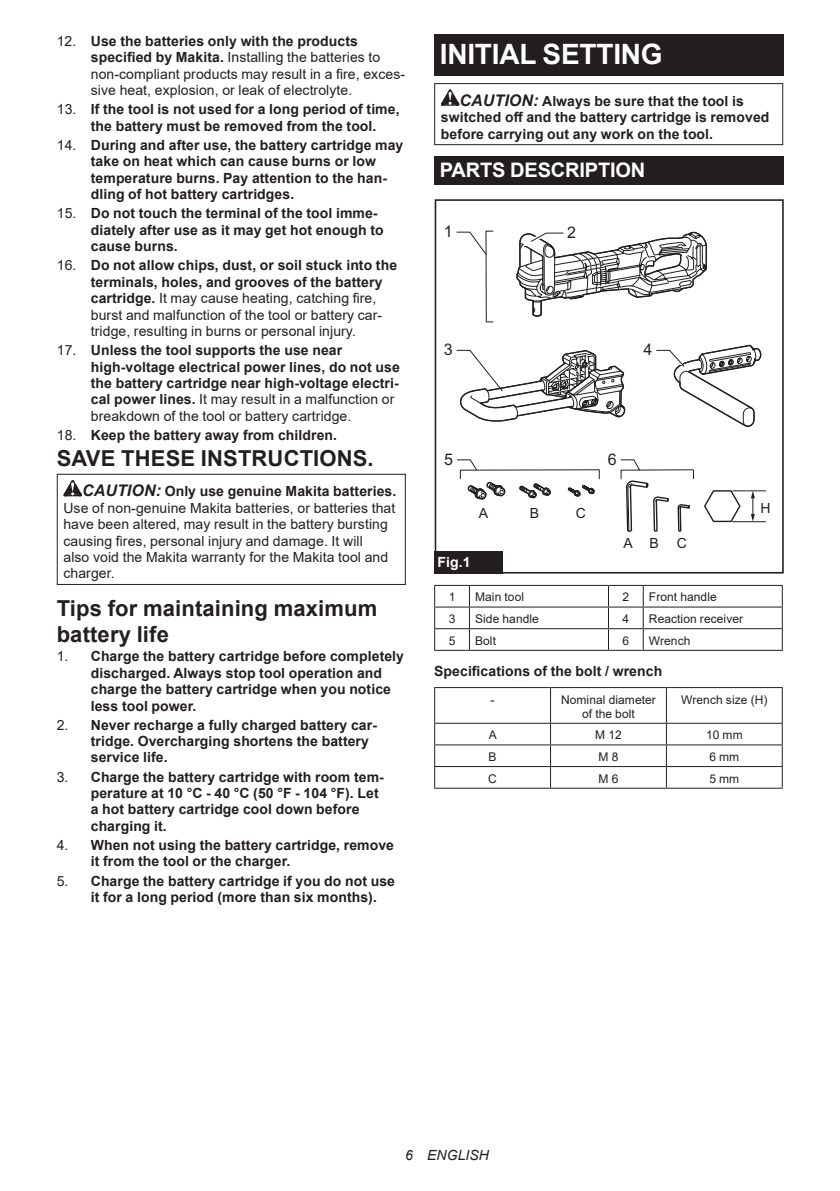
<style>
.page{position:relative;width:840px;height:1191px;background:#fff}
.page>*{position:absolute;margin:0;border:0;box-sizing:border-box;transform-origin:0 0}
.t1{font:700 28px "Arial";letter-spacing:-.01em;color:#fff}
.t2{font:700 22px/25.8px "Arial";letter-spacing:.005em;color:#231f20}
.t3{font:700 20px "Arial";letter-spacing:-.01em;color:#fff}
.t4{font:16px "Arial";color:#231f20}
.t5{font:700 14px/16.4px "Arial";letter-spacing:.005em;color:#231f20}
.t6{font:14px/16.4px "Arial";letter-spacing:.005em;color:#231f20}
.t7{font:italic 14px "Arial";letter-spacing:.005em;color:#231f20}
.t8{font:700 14px "Arial";color:#fff}
.t9{font:12px/14px "Arial";letter-spacing:.005em;color:#231f20;text-align:center}
.s1{font-weight:700}
.s2{font-weight:400}
.s3{font-weight:700;font-style:italic;font-size:16px}
.s4{font-style:italic;font-size:16px}
</style>
<div class="page">
<svg style="left:63px;top:480px;width:19px;height:16px"></svg>
<div style="left:57px;top:474px;width:348px;height:111px;border:1px solid #231f20"></div>
<div style="left:434px;top:34px;width:348px;height:41px;background:#231f20"></div>
<svg style="left:440px;top:89px;width:19px;height:17px"></svg>
<div style="left:434px;top:83px;width:348px;height:62px;border:1px solid #231f20"></div>
<div style="left:434px;top:156px;width:348px;height:29px;background:#231f20"></div>
<hr style="left:732px;top:490px;width:33px;height:1px;background:#231f20">
<hr style="left:732px;top:521px;width:33px;height:1px;background:#231f20">
<svg style="left:452px;top:199px;width:309px;height:374px"></svg>
<div style="left:434px;top:551px;width:68px;height:22px;background:#231f20"></div>
<hr style="left:434px;top:585px;width:35px;height:1px;background:#231f20">
<hr style="left:469px;top:585px;width:139px;height:1px;background:#231f20">
<hr style="left:608px;top:585px;width:35px;height:1px;background:#231f20">
<hr style="left:643px;top:585px;width:139px;height:1px;background:#231f20">
<hr style="left:434px;top:606px;width:35px;height:1px;background:#231f20">
<hr style="left:469px;top:606px;width:139px;height:1px;background:#231f20">
<hr style="left:608px;top:606px;width:35px;height:1px;background:#231f20">
<hr style="left:643px;top:606px;width:139px;height:1px;background:#231f20">
<hr style="left:434px;top:628px;width:35px;height:1px;background:#231f20">
<svg style="left:434px;top:586px;width:1px;height:64px"></svg>
<hr style="left:469px;top:628px;width:139px;height:1px;background:#231f20">
<svg style="left:468px;top:586px;width:1px;height:64px"></svg>
<hr style="left:608px;top:628px;width:35px;height:1px;background:#231f20">
<hr style="left:643px;top:628px;width:139px;height:1px;background:#231f20">
<svg style="left:642px;top:586px;width:1px;height:64px"></svg>
<svg style="left:781px;top:586px;width:1px;height:64px"></svg>
<hr style="left:434px;top:650px;width:35px;height:1px;background:#231f20">
<hr style="left:469px;top:650px;width:139px;height:1px;background:#231f20">
<hr style="left:608px;top:650px;width:35px;height:1px;background:#231f20">
<hr style="left:643px;top:650px;width:139px;height:1px;background:#231f20">
<hr style="left:434px;top:687px;width:116px;height:1px;background:#231f20">
<hr style="left:434px;top:688px;width:1px;height:35px;background:#231f20">
<hr style="left:550px;top:687px;width:116px;height:1px;background:#231f20">
<hr style="left:549px;top:688px;width:1px;height:35px;background:#231f20">
<hr style="left:666px;top:687px;width:116px;height:1px;background:#231f20">
<hr style="left:665px;top:688px;width:1px;height:35px;background:#231f20">
<hr style="left:781px;top:688px;width:1px;height:35px;background:#231f20">
<hr style="left:434px;top:723px;width:116px;height:1px;background:#231f20">
<hr style="left:550px;top:723px;width:116px;height:1px;background:#231f20">
<hr style="left:666px;top:723px;width:116px;height:1px;background:#231f20">
<hr style="left:434px;top:744px;width:116px;height:1px;background:#231f20">
<hr style="left:550px;top:744px;width:116px;height:1px;background:#231f20">
<hr style="left:666px;top:744px;width:116px;height:1px;background:#231f20">
<hr style="left:434px;top:766px;width:116px;height:1px;background:#231f20">
<svg style="left:434px;top:724px;width:1px;height:63px"></svg>
<hr style="left:550px;top:766px;width:116px;height:1px;background:#231f20">
<hr style="left:666px;top:766px;width:116px;height:1px;background:#231f20">
<svg style="left:665px;top:724px;width:1px;height:63px"></svg>
<svg style="left:781px;top:724px;width:1px;height:63px"></svg>
<hr style="left:434px;top:787px;width:116px;height:1px;background:#231f20">
<hr style="left:550px;top:787px;width:116px;height:1px;background:#231f20">
<hr style="left:666px;top:787px;width:116px;height:1px;background:#231f20">
<p class="t6" style="left:91px;top:33px;width:315px;text-indent:-34px">12. <span class="s1">Use the batteries only with the products specified by Makita.</span> Installing the batteries to non-compliant products may result in a fire, exces&shy;sive heat, explosion, or leak of electrolyte.</p>
<p class="t5" style="left:91px;top:101px;width:310px;text-indent:-34px"><span class="s2">13.</span> If the tool is not used for a long period of time, the battery must be removed from the tool.</p>
<p class="t5" style="left:91px;top:137px;width:314px;text-indent:-34px"><span class="s2">14.</span> During and after use, the battery cartridge may take on heat which can cause burns or low temperature burns. Pay attention to the han&shy;dling of hot battery cartridges.</p>
<p class="t5" style="left:91px;top:205px;width:294px;text-indent:-34px"><span class="s2">15.</span> Do not touch the terminal of the tool imme&shy;diately after use as it may get hot enough to cause burns.</p>
<p class="t6" style="left:91px;top:257px;width:307px;text-indent:-34px">16. <span class="s1">Do not allow chips, dust, or soil stuck into the terminals, holes, and grooves of the battery cartridge.</span> It may cause heating, catching fire, burst and malfunction of the tool or battery car&shy;tridge, resulting in burns or personal injury.</p>
<p class="t5" style="left:91px;top:342px;width:310px;text-indent:-34px"><span class="s2">17.</span> Unless the tool supports the use near high-voltage electrical power lines, do not use the battery cartridge near high-voltage electri&shy;cal power lines. <span class="s2">It may result in a malfunction or breakdown of the tool or battery cartridge.</span></p>
<p class="t5" style="left:57px;top:427px;width:281px"><span class="s2">18.</span> Keep the battery away from children.</p>
<h2 class="t2" style="left:57px;top:445px;width:318px">SAVE THESE INSTRUCTIONS.</h2>
<p class="t6" style="left:63px;top:483px;width:334px;text-indent:19px"><span class="s3">CAUTION:</span> <span class="s1">Only use genuine Makita batteries.<br></span>Use of non-genuine Makita batteries, or batteries that have been altered, may result in the battery bursting causing fires, personal injury and damage. It will<br>also void the Makita warranty for the Makita tool and charger.</p>
<h2 class="t2" style="left:57px;top:596px;width:322px">Tips for maintaining maximum battery life</h2>
<p class="t5" style="left:91px;top:648px;width:314px;text-indent:-34px"><span class="s2">1.</span> Charge the battery cartridge before completely discharged. Always stop tool operation and charge the battery cartridge when you notice less tool power.</p>
<p class="t5" style="left:91px;top:716px;width:287px;text-indent:-34px"><span class="s2">2.</span> Never recharge a fully charged battery car&shy;tridge. Overcharging shortens the battery service life.</p>
<p class="t5" style="left:91px;top:768px;width:294px;text-indent:-34px"><span class="s2">3.</span> Charge the battery cartridge with room tem&shy;perature at 10 °C - 40 °C (50 °F - 104 °F). Let a hot battery cartridge cool down before charging it.</p>
<p class="t5" style="left:91px;top:837px;width:304px;text-indent:-34px"><span class="s2">4.</span> When not using the battery cartridge, remove it from the tool or the charger.</p>
<p class="t5" style="left:91px;top:872px;width:305px;text-indent:-34px"><span class="s2">5.</span> Charge the battery cartridge if you do not use it for a long period (more than six months).</p>
<h1 class="t1" style="left:439px;top:34px;width:224px">INITIAL SETTING</h1>
<p class="t5" style="left:440px;top:93px;width:330px;text-indent:19px"><span class="s4">CAUTION:</span> Always be sure that the tool is switched off and the battery cartridge is removed before carrying out any work on the tool.</p>
<h3 class="t3" style="left:439px;top:155px;width:207px">PARTS DESCRIPTION</h3>
<p class="t4" style="left:443px;top:220px;width:10px">1</p>
<p class="t4" style="left:567px;top:221px;width:10px">2</p>
<p class="t4" style="left:443px;top:338px;width:10px">3</p>
<p class="t4" style="left:643px;top:338px;width:10px">4</p>
<p class="t4" style="left:444px;top:448px;width:10px">5</p>
<p class="t4" style="left:607px;top:448px;width:10px">6</p>
<p class="t6" style="left:478px;top:505px;width:11px">A</p>
<p class="t6" style="left:529px;top:505px;width:11px">B</p>
<p class="t6" style="left:575px;top:505px;width:12px">C</p>
<p class="t6" style="left:623px;top:535px;width:37px">A B</p>
<p class="t6" style="left:676px;top:535px;width:12px">C</p>
<p class="t6" style="left:760px;top:500px;width:12px">H</p>
<p class="t8" style="left:437px;top:552px;width:34px">Fig.1</p>
<p class="t9" style="left:448px;top:590px;width:8px">1</p>
<p class="t9" style="left:475px;top:590px;width:50px">Main tool</p>
<p class="t9" style="left:622px;top:590px;width:8px">2</p>
<p class="t9" style="left:648px;top:590px;width:69px">Front handle</p>
<p class="t9" style="left:448px;top:612px;width:8px">3</p>
<p class="t9" style="left:475px;top:612px;width:65px">Side handle</p>
<p class="t9" style="left:622px;top:612px;width:8px">4</p>
<p class="t9" style="left:648px;top:612px;width:96px">Reaction receiver</p>
<p class="t9" style="left:448px;top:633px;width:8px">5</p>
<p class="t9" style="left:475px;top:633px;width:22px">Bolt</p>
<p class="t9" style="left:622px;top:633px;width:8px">6</p>
<p class="t9" style="left:648px;top:633px;width:43px">Wrench</p>
<p class="t5" style="left:434px;top:663px;width:229px">Specifications of the bolt / wrench</p>
<p class="t9" style="left:490px;top:692px;width:5px">-</p>
<p class="t9" style="left:560px;top:692px;width:96px">Nominal diameter of the bolt</p>
<p class="t9" style="left:681px;top:692px;width:88px">Wrench size (H)</p>
<p class="t9" style="left:488px;top:728px;width:10px">A</p>
<p class="t9" style="left:595px;top:728px;width:28px">M 12</p>
<p class="t9" style="left:705px;top:728px;width:38px">10 mm</p>
<p class="t9" style="left:488px;top:749px;width:10px">B</p>
<p class="t9" style="left:598px;top:749px;width:21px">M 8</p>
<p class="t9" style="left:709px;top:749px;width:31px">6 mm</p>
<p class="t9" style="left:488px;top:771px;width:10px">C</p>
<p class="t9" style="left:598px;top:771px;width:21px">M 6</p>
<p class="t9" style="left:709px;top:771px;width:31px">5 mm</p>
<p class="t7" style="left:405px;top:1146px;width:85px">6 ENGLISH</p>
</div>
